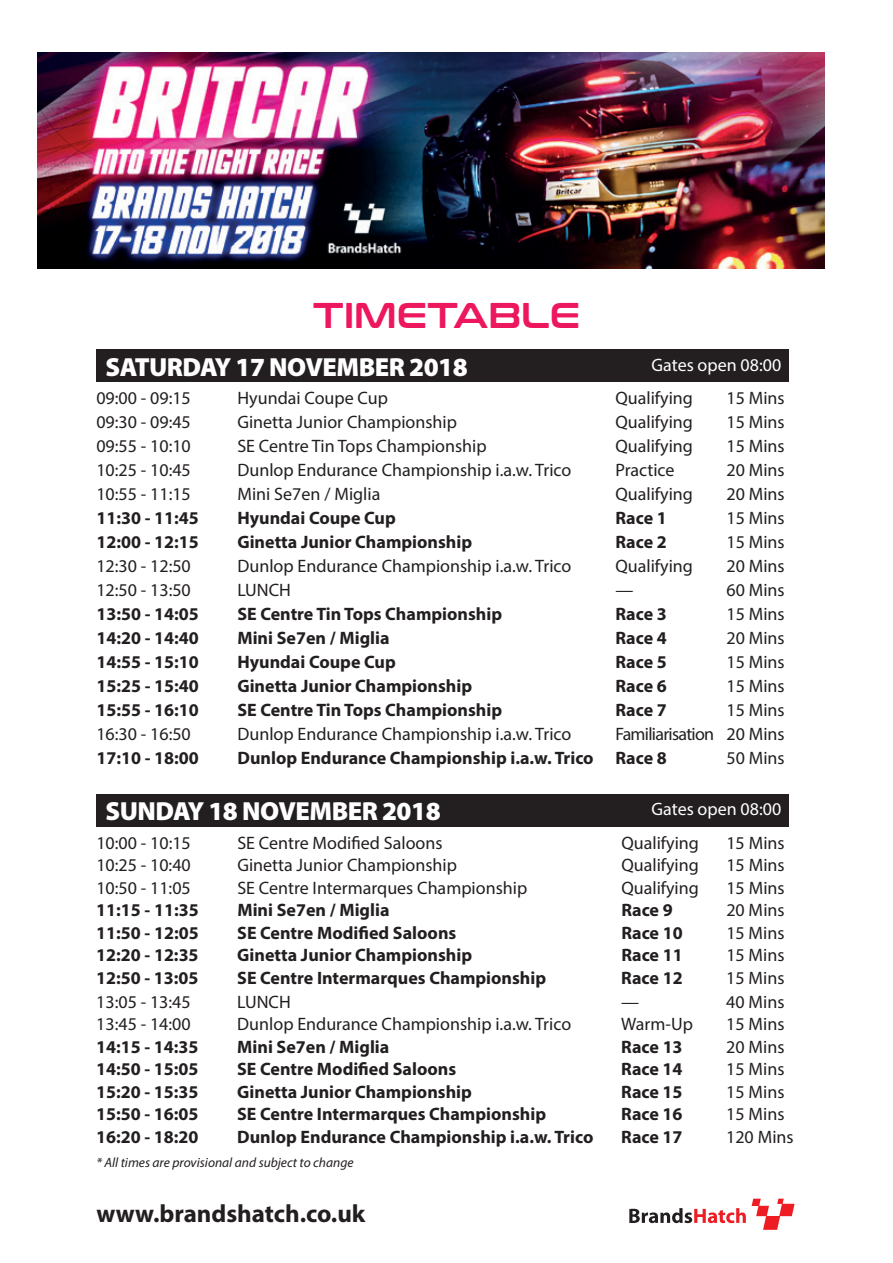
<style>
.page{position:relative;width:893px;height:1263px;background:#fff}
.page>*{position:absolute;margin:0;border:0;box-sizing:border-box;transform-origin:0 0}
.t1{font:35.7px "Conthrax Sb";color:#ed175e}
.t2{font:900 26.25px "Myriad Pro";letter-spacing:-.02em;color:#fff}
.t3{font:700 25.05px "Myriad Pro";color:#231f20}
.t4{font:18px "Myriad Pro";color:#231f20}
.t5{font:700 18px "Myriad Pro";color:#231f20}
.t6{font:18px "Myriad Pro";color:#fff}
.t7{font:18px "Myriad Pro";letter-spacing:-.04em;color:#231f20}
.t8{font:italic 13.5px "Myriad Pro";color:#231f20}
</style>
<div class="page">
<img style="left:37px;top:52px;width:788px;height:216px">
<div style="left:96px;top:794px;width:693px;height:32px;background:#231f20"></div>
<div style="left:96px;top:350px;width:693px;height:32px;background:#231f20"></div>
<svg style="left:752px;top:1198px;width:43px;height:32px"></svg>
<svg style="left:629px;top:1208px;width:117px;height:15px"></svg>
<h1 class="t1" style="left:313px;top:288px;width:268px">TIMETABLE</h1>
<h2 class="t2" style="left:106px;top:349px;width:364px">SATURDAY 17 NOVEMBER 2018</h2>
<p class="t6" style="left:651px;top:354px;width:131px">Gates open 08:00</p>
<p class="t4" style="left:96px;top:387px;width:96px">09:00 - 09:15</p>
<p class="t4" style="left:237px;top:387px;width:152px">Hyundai Coupe Cup</p>
<p class="t4" style="left:615px;top:387px;width:79px">Qualifying</p>
<p class="t4" style="left:726px;top:387px;width:60px">15 Mins</p>
<p class="t4" style="left:96px;top:411px;width:96px">09:30 - 09:45</p>
<p class="t4" style="left:237px;top:411px;width:221px">Ginetta Junior Championship</p>
<p class="t4" style="left:615px;top:411px;width:79px">Qualifying</p>
<p class="t4" style="left:726px;top:411px;width:60px">15 Mins</p>
<p class="t4" style="left:96px;top:435px;width:96px">09:55 - 10:10</p>
<p class="t4" style="left:237px;top:435px;width:251px">SE Centre Tin Tops Championship</p>
<p class="t4" style="left:615px;top:435px;width:79px">Qualifying</p>
<p class="t4" style="left:726px;top:435px;width:60px">15 Mins</p>
<p class="t4" style="left:96px;top:459px;width:96px">10:25 - 10:45</p>
<p class="t4" style="left:237px;top:459px;width:335px">Dunlop Endurance Championship i.a.w. Trico</p>
<p class="t4" style="left:615px;top:459px;width:61px">Practice</p>
<p class="t4" style="left:726px;top:459px;width:60px">20 Mins</p>
<p class="t4" style="left:96px;top:483px;width:96px">10:55 - 11:15</p>
<p class="t4" style="left:237px;top:483px;width:145px">Mini Se7en / Miglia</p>
<p class="t4" style="left:615px;top:483px;width:79px">Qualifying</p>
<p class="t4" style="left:726px;top:483px;width:60px">20 Mins</p>
<p class="t5" style="left:96px;top:506px;width:104px">11:30 - 11:45</p>
<p class="t5" style="left:237px;top:506px;width:160px">Hyundai Coupe Cup</p>
<p class="t5" style="left:615px;top:506px;width:53px">Race 1</p>
<p class="t4" style="left:726px;top:507px;width:60px">15 Mins</p>
<p class="t5" style="left:96px;top:530px;width:104px">12:00 - 12:15</p>
<p class="t5" style="left:237px;top:530px;width:236px">Ginetta Junior Championship</p>
<p class="t5" style="left:615px;top:530px;width:53px">Race 2</p>
<p class="t4" style="left:726px;top:531px;width:60px">15 Mins</p>
<p class="t4" style="left:96px;top:555px;width:96px">12:30 - 12:50</p>
<p class="t4" style="left:237px;top:555px;width:335px">Dunlop Endurance Championship i.a.w. Trico</p>
<p class="t4" style="left:615px;top:555px;width:79px">Qualifying</p>
<p class="t4" style="left:726px;top:555px;width:60px">20 Mins</p>
<p class="t4" style="left:96px;top:579px;width:96px">12:50 - 13:50</p>
<p class="t4" style="left:237px;top:579px;width:55px">LUNCH</p>
<p class="t4" style="left:615px;top:579px;width:19px">—</p>
<p class="t4" style="left:726px;top:579px;width:60px">60 Mins</p>
<p class="t5" style="left:96px;top:602px;width:104px">13:50 - 14:05</p>
<p class="t5" style="left:237px;top:602px;width:266px">SE Centre Tin Tops Championship</p>
<p class="t5" style="left:615px;top:602px;width:53px">Race 3</p>
<p class="t4" style="left:726px;top:603px;width:60px">15 Mins</p>
<p class="t5" style="left:96px;top:626px;width:104px">14:20 - 14:40</p>
<p class="t5" style="left:237px;top:626px;width:154px">Mini Se7en / Miglia</p>
<p class="t5" style="left:615px;top:626px;width:53px">Race 4</p>
<p class="t4" style="left:726px;top:627px;width:60px">20 Mins</p>
<p class="t5" style="left:96px;top:650px;width:104px">14:55 - 15:10</p>
<p class="t5" style="left:237px;top:650px;width:160px">Hyundai Coupe Cup</p>
<p class="t5" style="left:615px;top:650px;width:53px">Race 5</p>
<p class="t4" style="left:726px;top:651px;width:60px">15 Mins</p>
<p class="t5" style="left:96px;top:674px;width:104px">15:25 - 15:40</p>
<p class="t5" style="left:237px;top:674px;width:236px">Ginetta Junior Championship</p>
<p class="t5" style="left:615px;top:674px;width:53px">Race 6</p>
<p class="t4" style="left:726px;top:675px;width:60px">15 Mins</p>
<p class="t5" style="left:96px;top:698px;width:104px">15:55 - 16:10</p>
<p class="t5" style="left:237px;top:698px;width:266px">SE Centre Tin Tops Championship</p>
<p class="t5" style="left:615px;top:698px;width:53px">Race 7</p>
<p class="t4" style="left:726px;top:699px;width:60px">15 Mins</p>
<p class="t4" style="left:96px;top:723px;width:96px">16:30 - 16:50</p>
<p class="t4" style="left:237px;top:723px;width:335px">Dunlop Endurance Championship i.a.w. Trico</p>
<p class="t7" style="left:615px;top:723px;width:171px">Familiarisation 20 Mins</p>
<p class="t5" style="left:96px;top:746px;width:104px">17:10 - 18:00</p>
<p class="t5" style="left:237px;top:746px;width:431px">Dunlop Endurance Championship i.a.w. Trico Race 8</p>
<p class="t4" style="left:726px;top:747px;width:60px">50 Mins</p>
<h2 class="t2" style="left:106px;top:794px;width:337px">SUNDAY 18 NOVEMBER 2018</h2>
<p class="t6" style="left:651px;top:798px;width:131px">Gates open 08:00</p>
<p class="t4" style="left:96px;top:832px;width:96px">10:00 - 10:15</p>
<p class="t4" style="left:237px;top:832px;width:207px">SE Centre Modified Saloons</p>
<p class="t4" style="left:621px;top:832px;width:79px">Qualifying</p>
<p class="t4" style="left:726px;top:832px;width:60px">15 Mins</p>
<p class="t4" style="left:96px;top:854px;width:96px">10:25 - 10:40</p>
<p class="t4" style="left:237px;top:854px;width:221px">Ginetta Junior Championship</p>
<p class="t4" style="left:621px;top:854px;width:79px">Qualifying</p>
<p class="t4" style="left:726px;top:854px;width:60px">15 Mins</p>
<p class="t4" style="left:96px;top:877px;width:96px">10:50 - 11:05</p>
<p class="t4" style="left:237px;top:877px;width:291px">SE Centre Intermarques Championship</p>
<p class="t4" style="left:621px;top:877px;width:79px">Qualifying</p>
<p class="t4" style="left:726px;top:877px;width:60px">15 Mins</p>
<p class="t5" style="left:96px;top:899px;width:104px">11:15 - 11:35</p>
<p class="t5" style="left:237px;top:899px;width:154px">Mini Se7en / Miglia</p>
<p class="t5" style="left:621px;top:899px;width:53px">Race 9</p>
<p class="t4" style="left:726px;top:899px;width:60px">20 Mins</p>
<p class="t5" style="left:96px;top:921px;width:104px">11:50 - 12:05</p>
<p class="t5" style="left:237px;top:921px;width:221px">SE Centre Modified Saloons</p>
<p class="t5" style="left:621px;top:921px;width:63px">Race 10</p>
<p class="t4" style="left:726px;top:922px;width:60px">15 Mins</p>
<p class="t5" style="left:96px;top:944px;width:104px">12:20 - 12:35</p>
<p class="t5" style="left:237px;top:944px;width:236px">Ginetta Junior Championship</p>
<p class="t5" style="left:621px;top:944px;width:63px">Race 11</p>
<p class="t4" style="left:726px;top:944px;width:60px">15 Mins</p>
<p class="t5" style="left:96px;top:966px;width:104px">12:50 - 13:05</p>
<p class="t5" style="left:237px;top:966px;width:310px">SE Centre Intermarques Championship</p>
<p class="t5" style="left:621px;top:966px;width:63px">Race 12</p>
<p class="t4" style="left:726px;top:967px;width:60px">15 Mins</p>
<p class="t4" style="left:96px;top:991px;width:96px">13:05 - 13:45</p>
<p class="t4" style="left:237px;top:991px;width:55px">LUNCH</p>
<p class="t4" style="left:621px;top:991px;width:19px">—</p>
<p class="t4" style="left:726px;top:991px;width:60px">40 Mins</p>
<p class="t4" style="left:96px;top:1013px;width:96px">13:45 - 14:00</p>
<p class="t4" style="left:237px;top:1013px;width:335px">Dunlop Endurance Championship i.a.w. Trico</p>
<p class="t4" style="left:621px;top:1013px;width:73px">Warm-Up</p>
<p class="t4" style="left:726px;top:1013px;width:60px">15 Mins</p>
<p class="t5" style="left:96px;top:1035px;width:104px">14:15 - 14:35</p>
<p class="t5" style="left:237px;top:1035px;width:154px">Mini Se7en / Miglia</p>
<p class="t5" style="left:621px;top:1035px;width:63px">Race 13</p>
<p class="t4" style="left:726px;top:1036px;width:60px">20 Mins</p>
<p class="t5" style="left:96px;top:1058px;width:104px">14:50 - 15:05</p>
<p class="t5" style="left:237px;top:1058px;width:221px">SE Centre Modified Saloons</p>
<p class="t5" style="left:621px;top:1058px;width:63px">Race 14</p>
<p class="t4" style="left:726px;top:1058px;width:60px">15 Mins</p>
<p class="t5" style="left:96px;top:1080px;width:104px">15:20 - 15:35</p>
<p class="t5" style="left:237px;top:1080px;width:236px">Ginetta Junior Championship</p>
<p class="t5" style="left:621px;top:1080px;width:63px">Race 15</p>
<p class="t4" style="left:726px;top:1081px;width:60px">15 Mins</p>
<p class="t5" style="left:96px;top:1103px;width:104px">15:50 - 16:05</p>
<p class="t5" style="left:237px;top:1103px;width:310px">SE Centre Intermarques Championship</p>
<p class="t5" style="left:621px;top:1103px;width:63px">Race 16</p>
<p class="t4" style="left:726px;top:1103px;width:60px">15 Mins</p>
<p class="t5" style="left:96px;top:1125px;width:104px">16:20 - 18:20</p>
<p class="t5" style="left:237px;top:1125px;width:358px">Dunlop Endurance Championship i.a.w. Trico</p>
<p class="t5" style="left:621px;top:1125px;width:63px">Race 17</p>
<p class="t4" style="left:726px;top:1126px;width:69px">120 Mins</p>
<p class="t8" style="left:96px;top:1154px;width:259px">* All times are provisional and subject to change</p>
<h3 class="t3" style="left:96px;top:1197px;width:271px">www.brandshatch.co.uk</h3>
</div>
